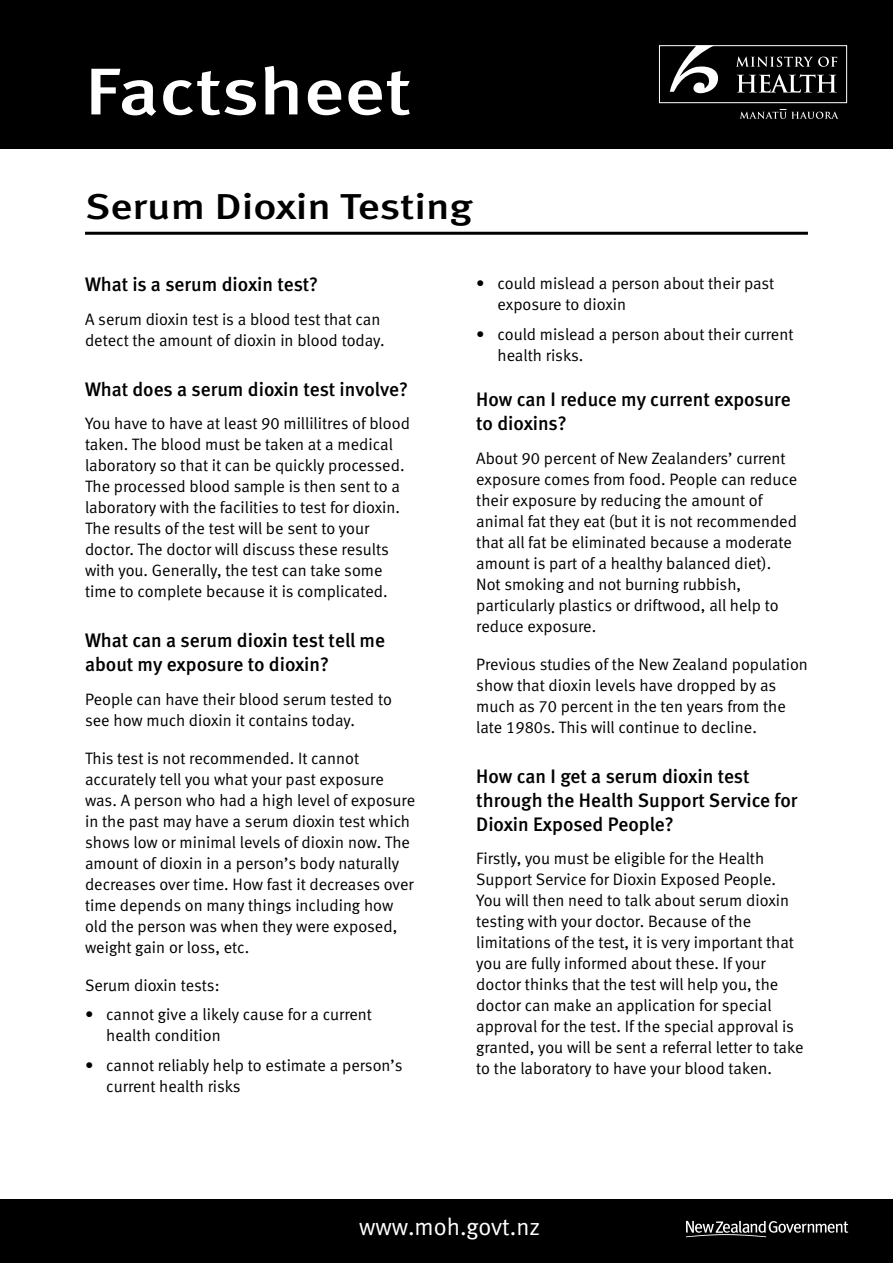
<style>
.page{position:relative;width:893px;height:1263px;background:#fff}
.page>*{position:absolute;margin:0;border:0;box-sizing:border-box;transform-origin:0 0}
.t1{font:66px "Meta Medium LF";color:#fff;scale:1.2 1}
.t2{font:36px "Meta Medium LF";color:#000;scale:1.2 1}
.t3{font:24px "Meta Normal LF";color:#fff}
.t4{font:19.5px/24px "Meta Medium LF";color:#000}
.t5{font:16.5px/21px "Meta Normal LF";color:#000}
</style>
<div class="page">
<hr style="left:85px;top:232px;width:723px;height:3px;background:#000">
<div style="left:0;top:0;width:893px;height:149px;background:#000"></div>
<div style="left:659px;top:45px;width:188px;height:58px;border:1px solid #fff"></div>
<svg style="left:737px;top:74px;width:100px;height:19px"></svg>
<svg style="left:736px;top:56px;width:101px;height:11px"></svg>
<svg style="left:670px;top:45px;width:48px;height:48px"></svg>
<svg style="left:740px;top:109px;width:99px;height:10px"></svg>
<div style="left:0;top:1199px;width:893px;height:64px;background:#000"></div>
<svg style="left:686px;top:1221px;width:162px;height:16px"></svg>
<h1 class="t1" style="left:85px;top:53px;width:273px">Factsheet</h1>
<h2 class="t2" style="left:85px;top:185px;width:325px">Serum Dioxin Testing</h2>
<p class="t4" style="left:85px;top:273px;width:235px">What is a serum dioxin test?</p>
<p class="t5" style="left:85px;top:309px;width:301px">A serum dioxin test is a blood test that can detect the amount of dioxin in blood today.</p>
<p class="t4" style="left:85px;top:377px;width:325px">What does a serum dioxin test involve?</p>
<p class="t5" style="left:85px;top:413px;width:326px">You have to have at least 90 millilitres of blood taken. The blood must be taken at a medical laboratory so that it can be quickly processed.<br>The processed blood sample is then sent to a laboratory with the facilities to test for dioxin.<br>The results of the test will be sent to your doctor. The doctor will discuss these results with you. Generally, the test can take some time to complete because it is complicated.</p>
<p class="t4" style="left:85px;top:629px;width:302px">What can a serum dioxin test tell me about my exposure to dioxin?</p>
<p class="t5" style="left:85px;top:688px;width:308px">People can have their blood serum tested to see how much dioxin it contains today.</p>
<p class="t5" style="left:85px;top:747px;width:332px">This test is not recommended. It cannot accurately tell you what your past exposure was. A person who had a high level of exposure in the past may have a serum dioxin test which shows low or minimal levels of dioxin now. The amount of dioxin in a person’s body naturally decreases over time. How fast it decreases over time depends on many things including how old the person was when they were exposed, weight gain or loss, etc.</p>
<p class="t5" style="left:85px;top:974px;width:136px">Serum dioxin tests:</p>
<p class="t5" style="left:106px;top:1004px;width:267px;text-indent:-21px">• cannot give a likely cause for a current health condition</p>
<p class="t5" style="left:106px;top:1054px;width:298px;text-indent:-21px">• cannot reliably help to estimate a person’s current health risks</p>
<p class="t5" style="left:497px;top:273px;width:278px;text-indent:-21px">• could mislead a person about their past exposure to dioxin</p>
<p class="t5" style="left:497px;top:324px;width:297px;text-indent:-21px">• could mislead a person about their current health risks.</p>
<p class="t4" style="left:476px;top:388px;width:316px">How can I reduce my current exposure to dioxins?</p>
<p class="t5" style="left:476px;top:448px;width:322px">About 90 percent of New Zealanders’ current exposure comes from food. People can reduce their exposure by reducing the amount of animal fat they eat (but it is not recommended that all fat be eliminated because a moderate amount is part of a healthy balanced diet).<br>Not smoking and not burning rubbish, particularly plastics or driftwood, all help to reduce exposure.</p>
<p class="t5" style="left:476px;top:654px;width:333px">Previous studies of the New Zealand population show that dioxin levels have dropped by as much as 70 percent in the ten years from the late 1980s. This will continue to decline.</p>
<p class="t4" style="left:476px;top:764px;width:323px">How can I get a serum dioxin test through the Health Support Service for<br>Dioxin Exposed People?</p>
<p class="t5" style="left:476px;top:848px;width:329px">Firstly, you must be eligible for the Health Support Service for Dioxin Exposed People.<br>You will then need to talk about serum dioxin testing with your doctor. Because of the limitations of the test, it is very important that you are fully informed about these. If your doctor thinks that the test will help you, the doctor can make an application for special approval for the test. If the special approval is granted, you will be sent a referral letter to take to the laboratory to have your blood taken.</p>
<h3 class="t3" style="left:359px;top:1213px;width:183px">www.moh.govt.nz</h3>
</div>
